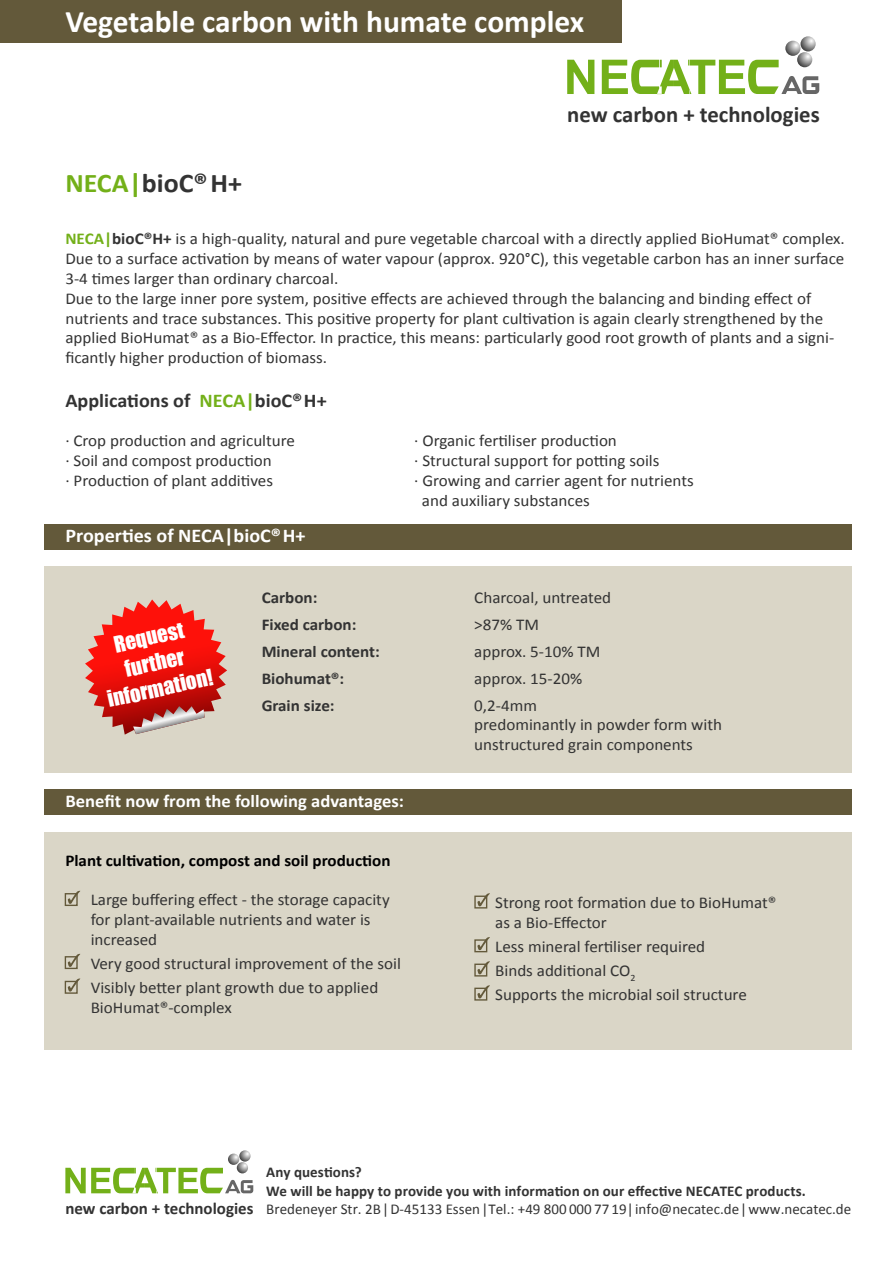
<style>
.page{position:relative;width:893px;height:1263px;background:#fff}
.page>*{position:absolute;margin:0;border:0;box-sizing:border-box;transform-origin:0 0}
.t1{font:700 31.5px "Calibri";color:#fff}
.t2{font:700 27px "Calibri";color:#333}
.t3{font:700 22.8px "Calibri";color:#333}
.t4{font:21px/26.1px "Impact";color:#fff;text-align:center}
.t5{font:700 19.5px "Calibri";color:#333}
.t6{font:700 19.5px "Calibri";color:#fff}
.t7{font:700 18px "Calibri";color:#fff}
.t8{font:700 16.95px "Calibri";color:#333}
.t9{font:16.5px/19.8px "Calibri";color:#333}
.t10{font:700 16.5px "Calibri";color:#333}
.t11{font:700 16.5px "Calibri";color:#000}
.t12{font:700 15px/18.8px "Calibri";letter-spacing:.005em;color:#333}
.t13{font:15px "Calibri";color:#333}
.s1{color:#73b019}
.s2{font-weight:700;color:#73b019}
.s3{font-weight:700}
</style>
<div class="page">
<svg style="left:65px;top:1150px;width:188px;height:43px"></svg>
<svg style="left:567px;top:60px;width:252px;height:34px"></svg>
<svg style="left:785px;top:41px;width:15px;height:15px"></svg>
<svg style="left:800px;top:36px;width:16px;height:15px"></svg>
<svg style="left:797px;top:52px;width:15px;height:15px"></svg>
<div style="left:44px;top:789px;width:808px;height:26px;background:#63593a"></div>
<div style="left:44px;top:524px;width:808px;height:26px;background:#63593a"></div>
<div style="left:44px;top:567px;width:808px;height:206px;background:#dad6c7"></div>
<div style="left:44px;top:832px;width:808px;height:217px;background:#dad6c7"></div>
<div style="left:65px;top:893px;width:13px;height:13px;border:1px solid #63593a"></div>
<svg style="left:68px;top:891px;width:12px;height:13px"></svg>
<div style="left:65px;top:956px;width:13px;height:13px;border:1px solid #63593a"></div>
<svg style="left:68px;top:954px;width:12px;height:13px"></svg>
<div style="left:65px;top:981px;width:13px;height:13px;border:1px solid #63593a"></div>
<svg style="left:68px;top:978px;width:12px;height:13px"></svg>
<div style="left:474px;top:895px;width:13px;height:13px;border:1px solid #63593a"></div>
<svg style="left:477px;top:893px;width:13px;height:13px"></svg>
<div style="left:474px;top:939px;width:13px;height:13px;border:1px solid #63593a"></div>
<svg style="left:477px;top:937px;width:13px;height:13px"></svg>
<div style="left:474px;top:988px;width:13px;height:12px;border:1px solid #63593a"></div>
<svg style="left:477px;top:985px;width:13px;height:13px"></svg>
<div style="left:474px;top:963px;width:13px;height:13px;border:1px solid #63593a"></div>
<svg style="left:477px;top:961px;width:13px;height:13px"></svg>
<div style="left:0;top:0;width:621px;height:43px;background:#63593a"></div>
<svg style="left:85px;top:599px;width:142px;height:136px"></svg>
<h1 class="t1" style="left:65px;top:1px;width:520px">Vegetable carbon with humate complex</h1>
<h3 class="t3" style="left:567px;top:100px;width:254px">new carbon + technologies</h3>
<h2 class="t2" style="left:65px;top:166px;width:178px"><span class="s1">NECA|</span>bioC®H+</h2>
<p class="t9" style="left:65px;top:229px;width:781px"><span class="s2">NECA|</span><span class="s3">bioC®H+</span> is a high-quality, natural and pure vegetable charcoal with a directly applied BioHumat® complex.<br>Due to a surface activation by means of water vapour (approx. 920°C), this vegetable carbon has an inner surface 3-4 times larger than ordinary charcoal.<br>Due to the large inner pore system, positive effects are achieved through the balancing and binding effect of nutrients and trace substances. This positive property for plant cultivation is again clearly strengthened by the applied BioHumat® as a Bio-Effector. In practice, this means: particularly good root growth of plants and a signi&shy;ficantly higher production of biomass.</p>
<p class="t5" style="left:65px;top:388px;width:263px">Applications of <span class="s1">NECA|</span>bioC®H+</p>
<p class="t9" style="left:65px;top:431px;width:231px">· Crop production and agriculture · Soil and compost production<br>· Production of plant additives</p>
<p class="t9" style="left:414px;top:431px;width:204px">· Organic fertiliser production</p>
<p class="t9" style="left:414px;top:451px;width:247px">· Structural support for potting soils</p>
<p class="t9" style="left:414px;top:470px;width:281px">· Growing and carrier agent for nutrients</p>
<p class="t9" style="left:422px;top:490px;width:169px">and auxiliary substances</p>
<p class="t6" style="left:65px;top:523px;width:242px">Properties of NECA|bioC®H+</p>
<p class="t4" style="left:94px;top:635px;width:109px;rotate:-12deg">Request further information!</p>
<p class="t10" style="left:262px;top:586px;width:57px">Carbon:</p>
<p class="t9" style="left:474px;top:587px;width:138px">Charcoal, untreated</p>
<p class="t10" style="left:262px;top:613px;width:96px">Fixed carbon:</p>
<p class="t9" style="left:474px;top:614px;width:66px">&gt;87% TM</p>
<p class="t10" style="left:262px;top:640px;width:120px">Mineral content:</p>
<p class="t9" style="left:474px;top:641px;width:128px">approx. 5-10% TM</p>
<p class="t10" style="left:262px;top:667px;width:84px">Biohumat®:</p>
<p class="t9" style="left:474px;top:668px;width:109px">approx. 15-20%</p>
<p class="t10" style="left:262px;top:694px;width:74px">Grain size:</p>
<p class="t9" style="left:474px;top:695px;width:249px">0,2-4mm<br>predominantly in powder form with unstructured grain components</p>
<p class="t7" style="left:65px;top:790px;width:340px">Benefit now from the following advantages:</p>
<p class="t11" style="left:65px;top:850px;width:327px">Plant cultivation, compost and soil production</p>
<p class="t9" style="left:91px;top:890px;width:301px">Large buffering effect - the storage capacity for plant-available nutrients and water is increased</p>
<p class="t9" style="left:91px;top:951px;width:312px;line-height:24px">Very good structural improvement of the soil<br>Visibly better plant growth due to applied</p>
<p class="t9" style="left:91px;top:997px;width:143px">BioHumat®-complex</p>
<p class="t9" style="left:495px;top:893px;width:283px">Strong root formation due to BioHumat® as a Bio-Effector</p>
<p class="t9" style="left:495px;top:934px;width:253px;line-height:24px">Less mineral fertiliser required<br>Binds additional CO<sub>2<br></sub>Supports the microbial soil structure</p>
<p class="t8" style="left:65px;top:1198px;width:190px">new carbon + technologies</p>
<p class="t12" style="left:266px;top:1163px;width:541px">Any questions?<br>We will be happy to provide you with information on our effective NECATEC products.</p>
<p class="t13" style="left:266px;top:1199px;width:586px">Bredeneyer Str. 2B|D-45133 Essen|Tel.: +49 800 000 77 19|info@necatec.de|www.necatec.de</p>
</div>
